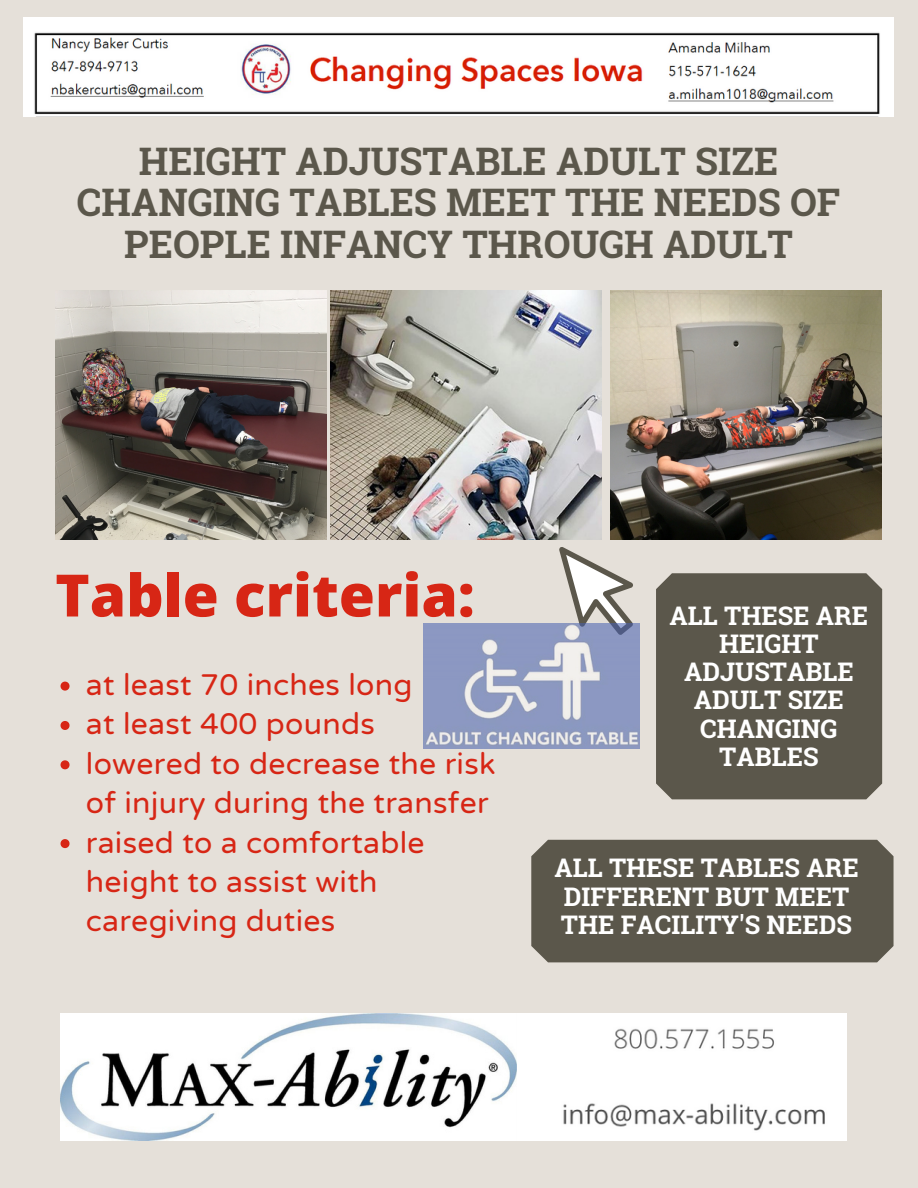
<style>
.page{position:relative;width:918px;height:1188px;background:#e5e0d9}
.page>*{position:absolute;margin:0;border:0;box-sizing:border-box;transform-origin:0 0}
.t1{font:800 58.5px "Open Sans";color:#d72615}
.t2{font:700 37.95px/41.7px "Roboto Slab";color:#5b574b;text-align:center}
.t3{font:30.15px/39.3px "Varela Round";letter-spacing:.01em;color:#d72615}
.t4{font:700 25.65px/28.2px "Roboto Slab";color:#fff;text-align:center}
</style>
<div class="page">
<img style="left:330px;top:291px;width:271px;height:248px">
<img style="left:24px;top:17px;width:869px;height:99px">
<img style="left:55px;top:291px;width:271px;height:248px">
<img style="left:610px;top:291px;width:272px;height:248px">
<svg style="left:559px;top:532px;width:85px;height:112px"></svg>
<div style="left:656px;top:573px;width:226px;height:226px;background:#5b574b"></div>
<img style="left:60px;top:1014px;width:787px;height:127px">
<div style="left:531px;top:840px;width:363px;height:122px;background:#5b574b"></div>
<img style="left:423px;top:623px;width:216px;height:125px">
<svg style="left:61px;top:682px;width:9px;height:9px"></svg>
<svg style="left:61px;top:721px;width:9px;height:9px"></svg>
<svg style="left:61px;top:760px;width:9px;height:9px"></svg>
<svg style="left:61px;top:839px;width:9px;height:9px"></svg>
<p class="t2" style="left:77px;top:139px;width:765px">HEIGHT ADJUSTABLE ADULT SIZE<br>CHANGING TABLES MEET THE NEEDS OF<br>PEOPLE INFANCY THROUGH ADULT</p>
<p class="t1" style="left:55px;top:554px;width:421px">Table criteria:</p>
<p class="t3" style="left:86px;top:666px;width:328px">at least 70 inches long</p>
<p class="t3" style="left:86px;top:705px;width:291px">at least 400 pounds</p>
<p class="t3" style="left:86px;top:745px;width:411px">lowered to decrease the risk of injury during the transfer</p>
<p class="t3" style="left:86px;top:823px;width:340px">raised to a comfortable height to assist with caregiving duties</p>
<p class="t4" style="left:670px;top:601px;width:200px">ALL THESE ARE<br>HEIGHT<br>ADJUSTABLE<br>ADULT SIZE<br>CHANGING<br>TABLES</p>
<p class="t4" style="left:554px;top:853px;width:306px;text-align:left">ALL THESE TABLES ARE<br>DIFFERENT BUT MEET<br>THE FACILITY'S NEEDS</p>
</div>
